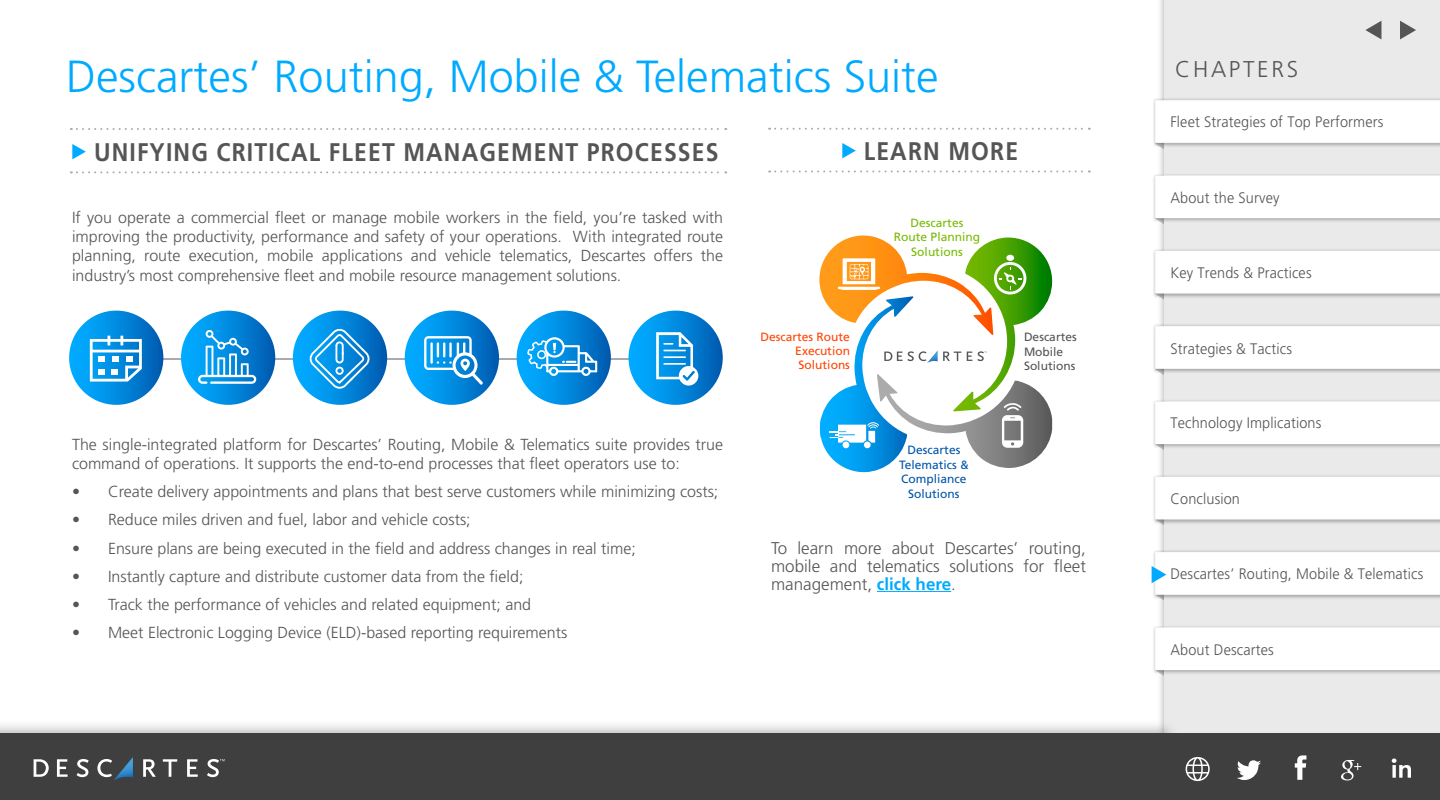
<style>
.page{position:relative;width:1440px;height:800px;background:#fff}
.page>*{position:absolute;margin:0;border:0;box-sizing:border-box;transform-origin:0 0}
.t1{font:300 45px "Frutiger LT Std";color:#0af}
.t2{font:700 25.5px "Frutiger LT Std";letter-spacing:.05em;color:#555;scale:.9 1}
.t3{font:300 22.8px "Frutiger LT Std";letter-spacing:.12em;color:#555}
.t4{font:300 17px/18px "Frutiger LT Std";color:#555;text-align:justify}
.t5{font:300 16px/19.2px "Frutiger LT Std";color:#555;text-align:justify}
.t6{font:300 15.2px "Frutiger LT Std";letter-spacing:.01em;color:#555;scale:.95 1}
.t7{font:12px/14.4px "Frutiger LT Std";color:#05a;text-align:center}
.t8{font:12px/14.4px "Frutiger LT Std";color:#f40;text-align:justify}
.t9{font:12px/14.4px "Frutiger LT Std";color:#7b0;text-align:center}
.t10{font:12px/14.4px "Frutiger LT Std";color:#555}
.s1{font-family:"Arial";font-weight:900;font-size:21.7px;color:#0af}
.s2{font-weight:700;color:#0af}
</style>
<div class="page">
<svg style="left:1160px;top:0;width:5px;height:716px"></svg>
<div style="left:1165px;top:0;width:275px;height:800px;background:#eaeaea"></div>
<img style="left:1153px;top:97px;width:287px;height:48px">
<svg style="left:1155px;top:100px;width:285px;height:67px"></svg>
<img style="left:1153px;top:248px;width:287px;height:48px">
<svg style="left:1155px;top:251px;width:285px;height:66px"></svg>
<img style="left:1153px;top:173px;width:287px;height:47px">
<svg style="left:1155px;top:175px;width:285px;height:66px"></svg>
<img style="left:1153px;top:323px;width:287px;height:48px">
<svg style="left:1155px;top:326px;width:285px;height:66px"></svg>
<img style="left:1153px;top:474px;width:287px;height:48px">
<svg style="left:1155px;top:477px;width:285px;height:66px"></svg>
<img style="left:1153px;top:399px;width:287px;height:47px">
<svg style="left:1155px;top:401px;width:285px;height:67px"></svg>
<img style="left:1153px;top:625px;width:287px;height:47px">
<svg style="left:1155px;top:627px;width:285px;height:67px"></svg>
<svg style="left:1400px;top:21px;width:16px;height:18px"></svg>
<svg style="left:1365px;top:21px;width:16px;height:18px"></svg>
<svg style="left:0;top:716px;width:1172px;height:17px"></svg>
<div style="left:0;top:733px;width:1440px;height:67px;background:#3f3f3f"></div>
<svg style="left:1392px;top:758px;width:19px;height:20px"></svg>
<svg style="left:1341px;top:760px;width:20px;height:20px"></svg>
<svg style="left:1295px;top:755px;width:11px;height:25px"></svg>
<svg style="left:1237px;top:760px;width:24px;height:20px"></svg>
<svg style="left:1186px;top:757px;width:24px;height:24px"></svg>
<svg style="left:34px;top:759px;width:15px;height:18px"></svg>
<svg style="left:57px;top:759px;width:11px;height:18px"></svg>
<svg style="left:77px;top:759px;width:12px;height:18px"></svg>
<svg style="left:143px;top:759px;width:13px;height:18px"></svg>
<svg style="left:163px;top:759px;width:14px;height:18px"></svg>
<svg style="left:187px;top:759px;width:11px;height:18px"></svg>
<svg style="left:207px;top:759px;width:18px;height:18px"></svg>
<svg style="left:97px;top:757px;width:36px;height:24px"></svg>
<svg style="left:1152px;top:552px;width:288px;height:66px"></svg>
<svg style="left:71px;top:171px;width:655px;height:2px"></svg>
<svg style="left:71px;top:128px;width:655px;height:2px"></svg>
<svg style="left:769px;top:170px;width:321px;height:2px"></svg>
<svg style="left:769px;top:128px;width:321px;height:2px"></svg>
<hr style="left:877px;top:591px;width:74px;height:1px;background:#0af">
<hr style="left:117px;top:358px;width:585px;height:2px;background:#aaa">
<div style="left:293px;top:311px;width:94px;height:94px;background:linear-gradient(to right,#01b4ff,#0260b5);border-radius:47px"></div>
<svg style="left:310px;top:328px;width:60px;height:61px;background:#31a1e5"></svg>
<svg style="left:69px;top:311px;width:94px;height:94px;background:#0289de"></svg>
<div style="left:181px;top:311px;width:94px;height:94px;background:linear-gradient(to right,#02b4ff,#0160b5);border-radius:47px"></div>
<div style="left:405px;top:311px;width:94px;height:94px;background:linear-gradient(to right,#00b3ff,#0361b5);border-radius:47px"></div>
<div style="left:517px;top:311px;width:94px;height:94px;background:linear-gradient(to right,#00b3ff,#0562b5);border-radius:47px"></div>
<div style="left:629px;top:311px;width:94px;height:94px;background:linear-gradient(to right,#00b2ff,#0662b5);border-radius:47px"></div>
<svg style="left:198px;top:330px;width:58px;height:54px;background:#40a8e8"></svg>
<svg style="left:424px;top:336px;width:59px;height:49px"></svg>
<svg style="left:90px;top:336px;width:52px;height:46px"></svg>
<svg style="left:527px;top:337px;width:70px;height:39px"></svg>
<svg style="left:656px;top:332px;width:42px;height:54px"></svg>
<svg style="left:819px;top:236px;width:233px;height:237px"></svg>
<h1 class="t1" style="left:66px;top:51px;width:874px">Descartes’ Routing, Mobile &amp; Telematics Suite</h1>
<h2 class="t2" style="left:70px;top:137px;width:722px"><span class="s1">►</span> UNIFYING CRITICAL FLEET MANAGEMENT PROCESSES</h2>
<p class="t5" style="left:72px;top:208px;width:653px">If you operate a commercial fleet or manage mobile workers in the field, you’re tasked with improving the productivity, performance and safety of your operations. With integrated route planning, route execution, mobile applications and vehicle telematics, Descartes offers the industry’s most comprehensive fleet and mobile resource management solutions.</p>
<p class="t5" style="left:72px;top:435px;width:653px">The single-integrated platform for Descartes’ Routing, Mobile &amp; Telematics suite provides true command of operations. It supports the end-to-end processes that fleet operators use to:</p>
<p class="t5" style="left:72px;top:482px;width:648px">• Create delivery appointments and plans that best serve customers while minimizing costs;</p>
<p class="t5" style="left:72px;top:510px;width:400px">• Reduce miles driven and fuel, labor and vehicle costs;</p>
<p class="t5" style="left:72px;top:539px;width:565px">• Ensure plans are being executed in the field and address changes in real time;</p>
<p class="t5" style="left:72px;top:567px;width:453px">• Instantly capture and distribute customer data from the field;</p>
<p class="t5" style="left:72px;top:595px;width:461px">• Track the performance of vehicles and related equipment; and</p>
<p class="t5" style="left:72px;top:623px;width:497px">• Meet Electronic Logging Device (ELD)-based reporting requirements</p>
<h2 class="t2" style="left:840px;top:136px;width:200px"><span class="s1">►</span> LEARN MORE</h2>
<p class="t9" style="left:894px;top:216px;width:88px">Descartes<br>Route Planning<br>Solutions</p>
<p class="t8" style="left:795px;top:329px;width:56px;text-indent:-35px">Descartes Route Execution Solutions</p>
<p class="t10" style="left:1024px;top:330px;width:54px">Descartes<br>Mobile<br>Solutions</p>
<p class="t7" style="left:899px;top:443px;width:71px">Descartes<br>Telematics &amp;<br>Compliance<br>Solutions</p>
<p class="t4" style="left:771px;top:539px;width:316px">To learn more about Descartes’ routing, mobile and telematics solutions for fleet management, <span class="s2">click here</span>.</p>
<h3 class="t3" style="left:1175px;top:56px;width:125px">CHAPTERS</h3>
<p class="t6" style="left:1170px;top:113px;width:226px">Fleet Strategies of Top Performers</p>
<p class="t6" style="left:1170px;top:189px;width:116px">About the Survey</p>
<p class="t6" style="left:1170px;top:264px;width:150px">Key Trends &amp; Practices</p>
<p class="t6" style="left:1170px;top:340px;width:130px">Strategies &amp; Tactics</p>
<p class="t6" style="left:1170px;top:414px;width:161px">Technology Implications</p>
<p class="t6" style="left:1170px;top:490px;width:75px">Conclusion</p>
<p class="t6" style="left:1170px;top:565px;width:268px">Descartes’ Routing, Mobile &amp; Telematics</p>
<p class="t6" style="left:1170px;top:641px;width:110px">About Descartes</p>
</div>
